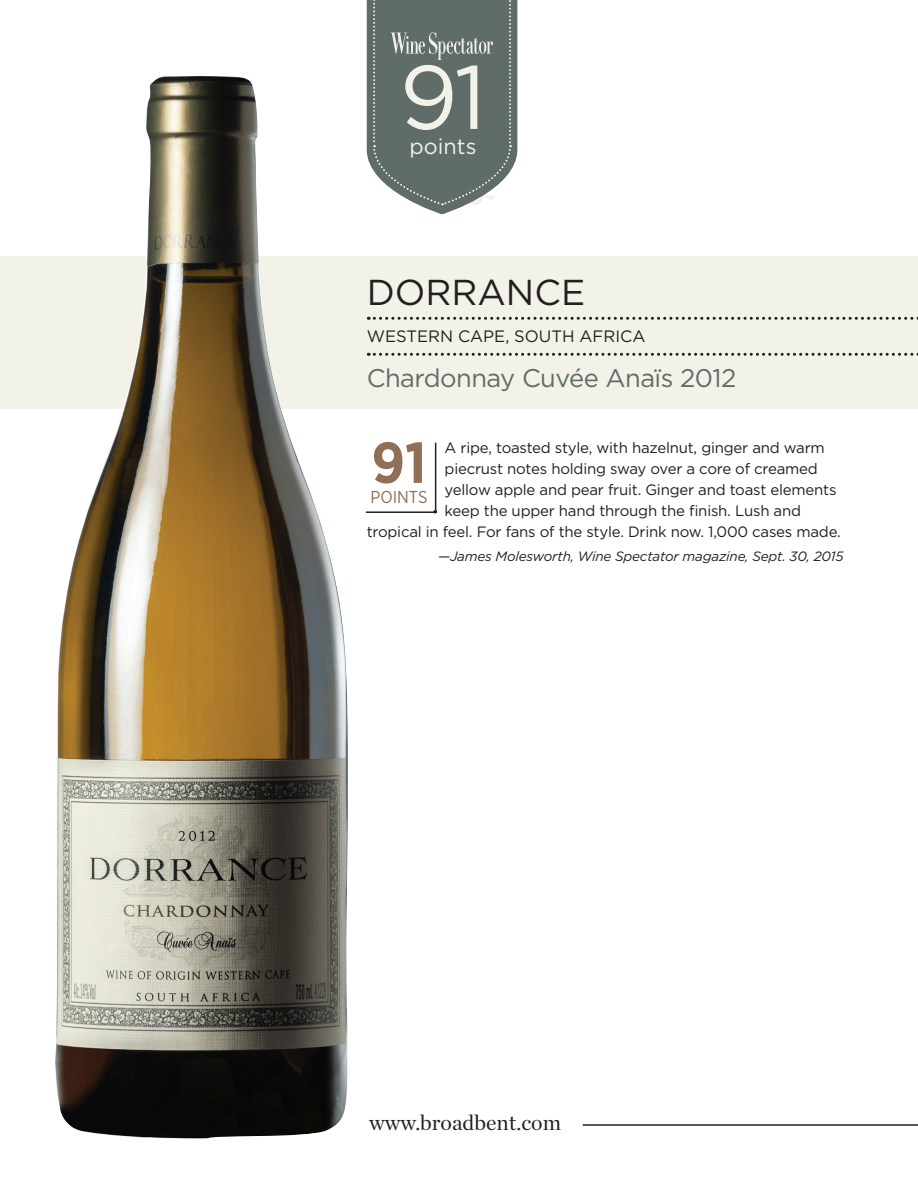
<style>
.page{position:relative;width:918px;height:1188px;background:#fff}
.page>*{position:absolute;margin:0;border:0;box-sizing:border-box;transform-origin:0 0}
.t1{font:90px "Gotham";color:#f2f2e9}
.t2{font:700 57.6px "Gotham Narrow";color:#906f58}
.t3{font:36px "Gotham";color:#231f20}
.t4{font:25.5px "Gotham";letter-spacing:-.02em;color:#606c68}
.t5{font:21.9px "Chronicle Deck";color:#231f20}
.t6{font:21.6px "Gotham";color:#f2f2e9}
.t7{font:17.25px "Gotham Narrow";color:#906f58}
.t8{font:16.5px "Gotham";color:#231f20}
.t9{font:15px "Gotham";letter-spacing:-.015em;color:#231f20}
.t10{font:italic 13.5px "Gotham";letter-spacing:-.015em;color:#231f20}
</style>
<div class="page">
<div style="left:0;top:256px;width:918px;height:154px;background:#f2f2e9"></div>
<svg style="left:368px;top:317px;width:550px;height:3px"></svg>
<svg style="left:368px;top:353px;width:550px;height:3px"></svg>
<img style="left:45px;top:76px;width:308px;height:1063px">
<hr style="left:583px;top:1124px;width:335px;height:2px;background:#231f20">
<svg style="left:367px;top:0;width:150px;height:214px;background:#727d79"></svg>
<hr style="left:435px;top:443px;width:1px;height:70px;background:#231f20">
<hr style="left:366px;top:511px;width:70px;height:2px;background:#231f20">
<h1 class="t1" style="left:400px;top:40px;width:88px">91</h1>
<h3 class="t6" style="left:410px;top:132px;width:68px">points</h3>
<h3 class="t3" style="left:367px;top:269px;width:220px">DOrrance</h3>
<p class="t8" style="left:367px;top:326px;width:280px">western cape, South Africa</p>
<h3 class="t4" style="left:367px;top:362px;width:371px">Chardonnay Cuvée Anaïs 2012</h3>
<h2 class="t2" style="left:371px;top:426px;width:56px">91</h2>
<p class="t7" style="left:370px;top:486px;width:59px">POINTS</p>
<p class="t9" style="left:445px;top:438px;width:382px">A ripe, toasted style, with hazelnut, ginger and warm</p>
<p class="t9" style="left:445px;top:459px;width:375px">piecrust notes holding sway over a core of creamed</p>
<p class="t9" style="left:445px;top:480px;width:393px">yellow apple and pear fruit. Ginger and toast elements</p>
<p class="t9" style="left:445px;top:501px;width:358px">keep the upper hand through the finish. Lush and</p>
<p class="t9" style="left:367px;top:522px;width:476px">tropical in feel. For fans of the style. Drink now. 1,000 cases made.</p>
<p class="t10" style="left:438px;top:548px;width:407px">—James Molesworth, Wine Spectator magazine, Sept. 30, 2015</p>
<h3 class="t5" style="left:369px;top:1109px;width:194px">www.broadbent.com</h3>
</div>
